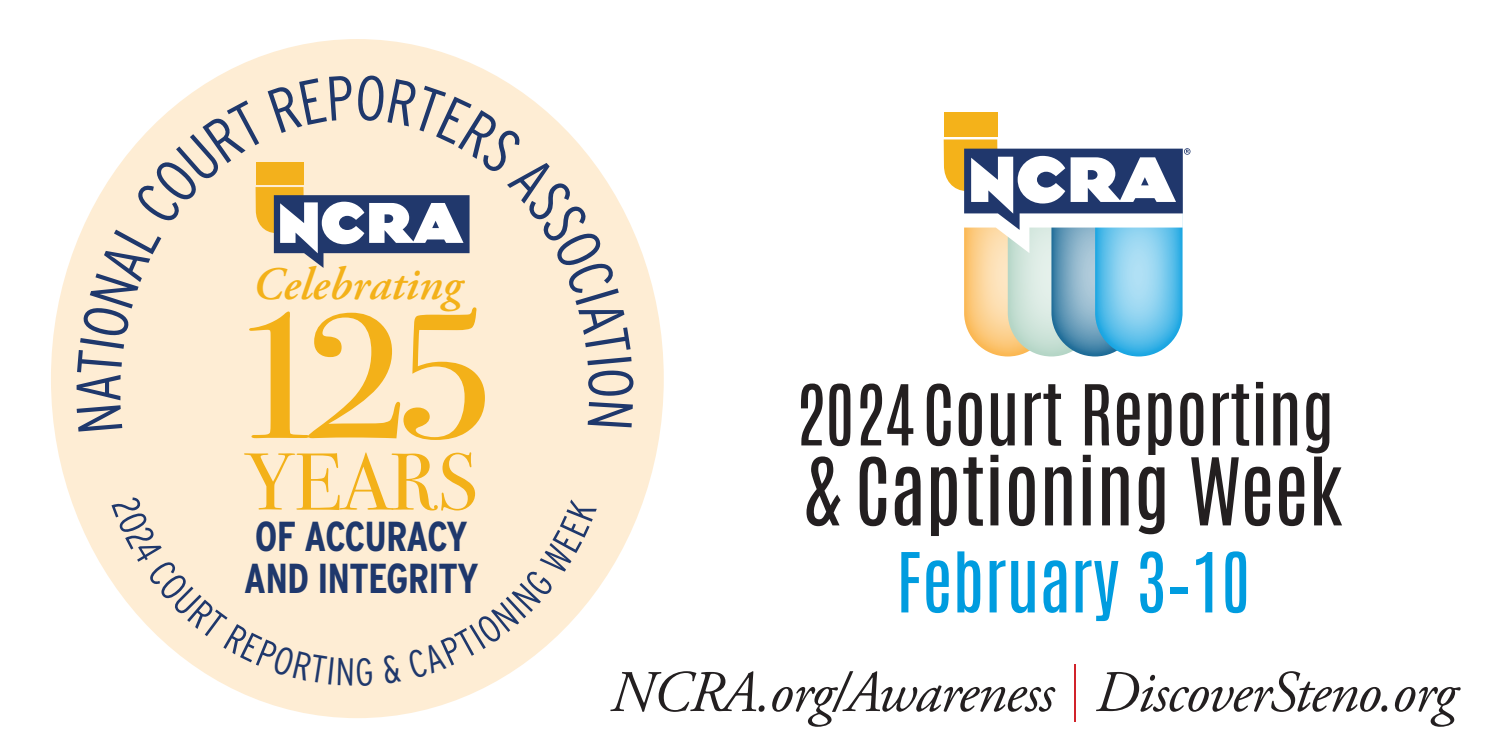
<style>
.page{position:relative;width:1512px;height:756px;background:#fff}
.page>*{position:absolute;margin:0;border:0;box-sizing:border-box;transform-origin:0 0}
.t1{font:177.45px "Bodoni Svty Two ITCTT";color:#f3b119;scale:1.11 1}
.t2{font:80.67px "Bodoni Svty Two ITCTT";color:#f3b119}
.t3{font:300 62.74px "Interstate Condensed";color:#1f386c}
.t4{font:italic 58.8px "Adobe Garamond Pro";letter-spacing:-.02em;color:#231f20}
.t5{font:italic 600 46.38px "Adobe Garamond Pro";color:#f3b119}
.t6{font:700 41.82px "Interstate Condensed";letter-spacing:-.02em;color:#1f386c}
.s1{font-family:"Interstate";font-weight:100;font-style:normal;color:#d1232a}
</style>
<div class="page">
<svg style="left:801px;top:384px;width:22px;height:61px"></svg>
<svg style="left:829px;top:384px;width:21px;height:62px"></svg>
<svg style="left:860px;top:384px;width:53px;height:61px"></svg>
<svg style="left:927px;top:384px;width:24px;height:62px"></svg>
<svg style="left:959px;top:393px;width:23px;height:53px"></svg>
<svg style="left:991px;top:393px;width:24px;height:53px"></svg>
<svg style="left:1025px;top:384px;width:36px;height:62px"></svg>
<svg style="left:1085px;top:384px;width:24px;height:61px"></svg>
<svg style="left:1117px;top:393px;width:23px;height:53px"></svg>
<svg style="left:1148px;top:393px;width:24px;height:62px"></svg>
<svg style="left:807px;top:456px;width:34px;height:70px"></svg>
<svg style="left:860px;top:457px;width:26px;height:69px"></svg>
<svg style="left:895px;top:467px;width:26px;height:59px"></svg>
<svg style="left:931px;top:467px;width:26px;height:69px"></svg>
<svg style="left:963px;top:457px;width:20px;height:69px"></svg>
<svg style="left:990px;top:455px;width:8px;height:70px"></svg>
<svg style="left:1009px;top:467px;width:26px;height:59px"></svg>
<svg style="left:1045px;top:467px;width:27px;height:58px"></svg>
<svg style="left:1083px;top:455px;width:8px;height:70px"></svg>
<svg style="left:1102px;top:467px;width:27px;height:58px"></svg>
<svg style="left:1139px;top:467px;width:25px;height:67px"></svg>
<svg style="left:1180px;top:382px;width:162px;height:144px"></svg>
<svg style="left:901px;top:552px;width:19px;height:60px"></svg>
<svg style="left:926px;top:560px;width:23px;height:53px"></svg>
<svg style="left:957px;top:551px;width:23px;height:62px"></svg>
<svg style="left:990px;top:560px;width:45px;height:53px"></svg>
<svg style="left:1043px;top:560px;width:23px;height:53px"></svg>
<svg style="left:1076px;top:560px;width:42px;height:61px"></svg>
<svg style="left:1140px;top:551px;width:23px;height:62px"></svg>
<div style="left:1170px;top:587px;width:18px;height:7px;background:#009cdf"></div>
<svg style="left:1196px;top:552px;width:16px;height:60px"></svg>
<svg style="left:1225px;top:551px;width:21px;height:62px"></svg>
<div style="left:944px;top:112px;width:53px;height:25px;background:#f4b21a"></div>
<svg style="left:944px;top:139px;width:247px;height:217px"></svg>
<div style="left:48px;top:36px;width:619px;height:685px;background:#feedd4;border-radius:50%"></div>
<svg style="left:77px;top:75px;width:557px;height:193px"></svg>
<svg style="left:111px;top:581px;width:116px;height:105px"></svg>
<svg style="left:502px;top:591px;width:95px;height:87px"></svg>
<p class="t3" style="left:63px;top:403px;width:32px;rotate:-90deg">A</p>
<p class="t5" style="left:253px;top:257px;width:210px">Celebrating</p>
<p class="t1" style="left:225px;top:232px;width:246px">125</p>
<p class="t2" style="left:245px;top:416px;width:234px">YEARS</p>
<p class="t6" style="left:255px;top:513px;width:215px">OF ACCURACY</p>
<p class="t6" style="left:244px;top:555px;width:237px">AND INTEGRITY</p>
<p class="t4" style="left:610px;top:657px;width:847px">NCRA.org/Awareness <span class="s1">|</span> DiscoverSteno.org</p>
</div>
